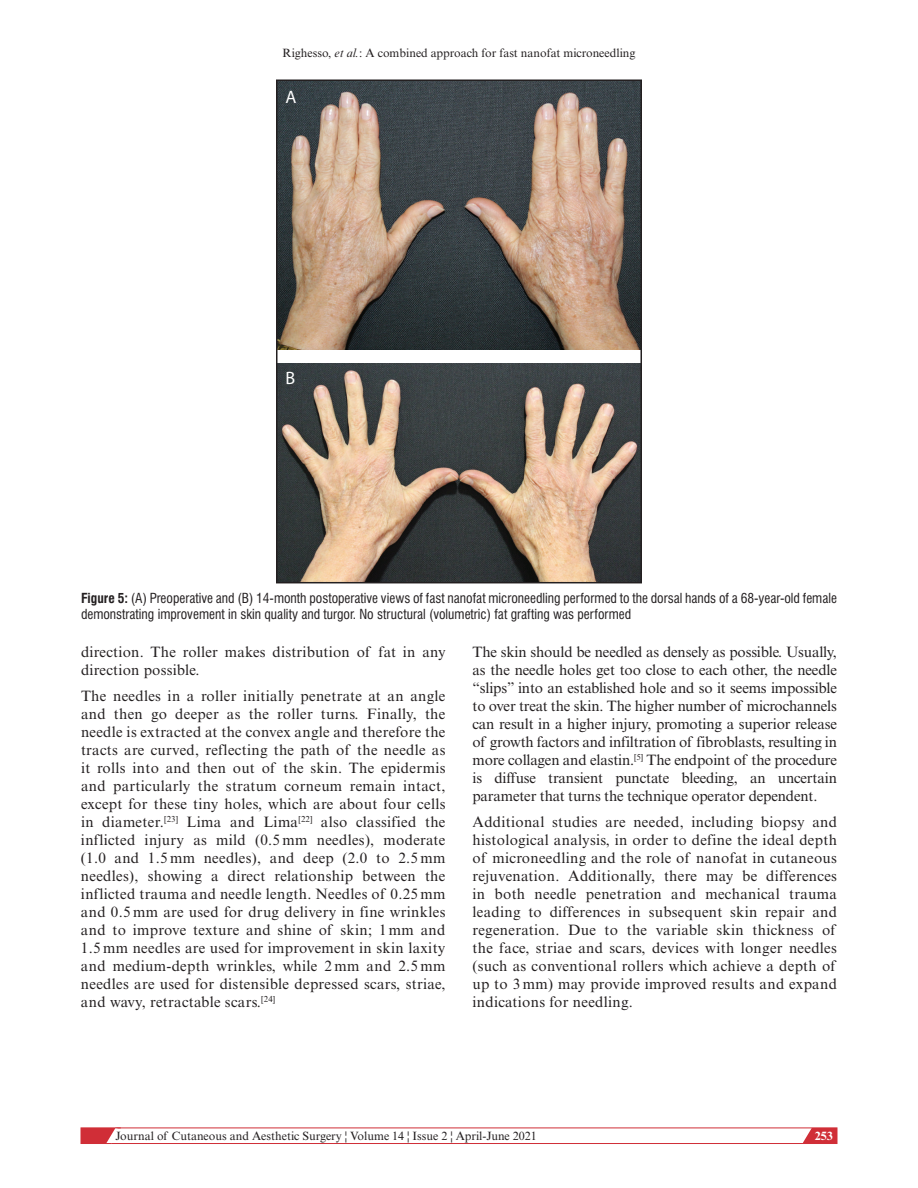
<style>
.page{position:relative;width:918px;height:1188px;background:#fff}
.page>*{position:absolute;margin:0;border:0;box-sizing:border-box;transform-origin:0 0}
.t1{font:18px "Myriad Pro";color:#fff}
.t2{font:15px/18px "Times New Roman MT Std";letter-spacing:.015em;color:#231f20;text-align:justify}
.t3{font:condensed 13.5px/16.5px "Swiss 721 BT";color:#231f20}
.t4{font:12px "Times New Roman MT Std";color:#231f20}
.t5{font:700 12px "Times New Roman MT Std";color:#fff}
.s1{font-style:italic}
.s2{font-weight:700}
</style>
<div class="page">
<svg style="left:798px;top:1127px;width:39px;height:15px"></svg>
<div style="left:81px;top:1128px;width:756px;height:16px;border:1px solid #d02e37"></div>
<svg style="left:81px;top:1127px;width:40px;height:17px"></svg>
<img style="left:279px;top:83px;width:360px;height:267px">
<img style="left:279px;top:363px;width:360px;height:217px">
<div style="left:276px;top:80px;width:366px;height:503px;border:2px solid #231f20"></div>
<p class="t4" style="left:282px;top:46px;width:355px">Righesso, <span class="s1">et al.</span>: A combined approach for fast nanofat microneedling</p>
<p class="t1" style="left:286px;top:86px;width:13px">A</p>
<p class="t1" style="left:286px;top:366px;width:11px">B</p>
<p class="t3" style="left:81px;top:590px;width:757px"><span class="s2">Figure 5:</span> (A) Preoperative and (B) 14-month postoperative views of fast nanofat microneedling performed to the dorsal hands of a 68-year-old female demonstrating improvement in skin quality and turgor. No structural (volumetric) fat grafting was performed</p>
<p class="t2" style="left:81px;top:643px;width:366px">direction. The roller makes distribution of fat in any direction possible.</p>
<p class="t2" style="left:81px;top:687px;width:366px">The needles in a roller initially penetrate at an angle and then go deeper as the roller turns. Finally, the needle is extracted at the convex angle and therefore the tracts are curved, reflecting the path of the needle as it rolls into and then out of the skin. The epidermis and particularly the stratum corneum remain intact, except for these tiny holes, which are about four cells in diameter.<sup>[23]</sup> Lima and Lima<sup>[22]</sup> also classified the inflicted injury as mild (0.5 mm needles), moderate (1.0 and 1.5 mm needles), and deep (2.0 to 2.5 mm needles), showing a direct relationship between the inflicted trauma and needle length. Needles of 0.25 mm and 0.5 mm are used for drug delivery in fine wrinkles and to improve texture and shine of skin; 1 mm and 1.5 mm needles are used for improvement in skin laxity and medium-depth wrinkles, while 2 mm and 2.5 mm needles are used for distensible depressed scars, striae, and wavy, retractable scars.<sup>[24]</sup></p>
<p class="t2" style="left:472px;top:643px;width:366px">The skin should be needled as densely as possible. Usually, as the needle holes get too close to each other, the needle “slips” into an established hole and so it seems impossible to over treat the skin. The higher number of microchannels can result in a higher injury, promoting a superior release of growth factors and infiltration of fibroblasts, resulting in more collagen and elastin.<sup>[5]</sup> The endpoint of the procedure is diffuse transient punctate bleeding, an uncertain parameter that turns the technique operator dependent.</p>
<p class="t2" style="left:473px;top:813px;width:366px">Additional studies are needed, including biopsy and histological analysis, in order to define the ideal depth of microneedling and the role of nanofat in cutaneous rejuvenation. Additionally, there may be differences in both needle penetration and mechanical trauma leading to differences in subsequent skin repair and regeneration. Due to the variable skin thickness of the face, striae and scars, devices with longer needles (such as conventional rollers which achieve a depth of up to 3 mm) may provide improved results and expand indications for needling.</p>
<p class="t4" style="left:116px;top:1129px;width:423px">Journal of Cutaneous and Aesthetic Surgery ¦ Volume 14 ¦ Issue 2 ¦ April-June 2021</p>
<p class="t5" style="left:815px;top:1128px;width:19px">253</p>
</div>
